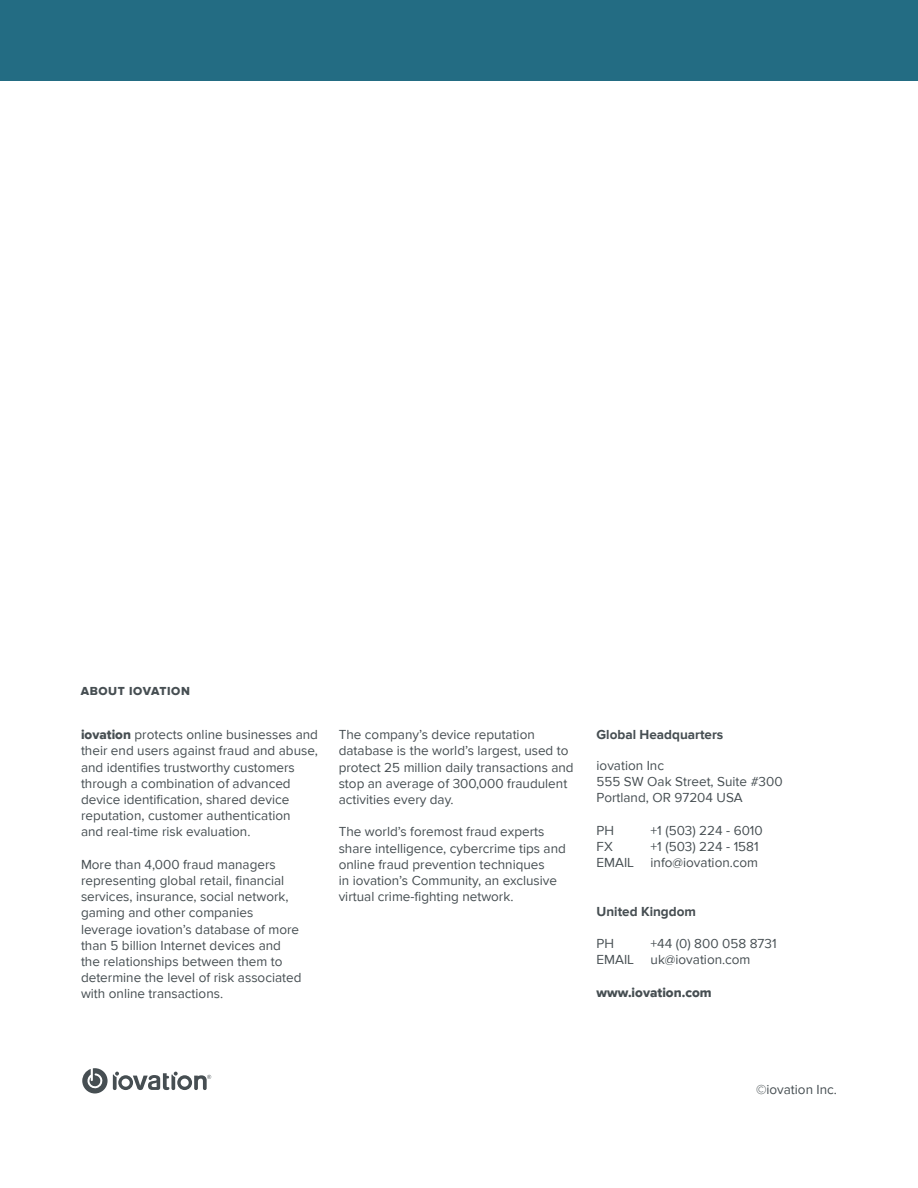
<style>
.page{position:relative;width:918px;height:1188px;background:#fff}
.page>*{position:absolute;margin:0;border:0;box-sizing:border-box;transform-origin:0 0}
.t1{font:13.5px/16.2px "Proxima Nova";color:#464e52}
.t2{font:700 13.5px "Proxima Nova";color:#464e52}
.t3{font:13.5px "Proxima Nova Extrabld";color:#464e52}
.t4{font:12px "Proxima Nova Extrabld";letter-spacing:.05em;color:#464e52}
.s1{font-family:"Proxima Nova Extrabld"}
</style>
<div class="page">
<div style="left:0;top:0;width:918px;height:81px;background:#236c83"></div>
<svg style="left:82px;top:1068px;width:129px;height:25px"></svg>
<p class="t4" style="left:81px;top:684px;width:111px">ABOUT IOVATION</p>
<p class="t1" style="left:81px;top:727px;width:239px"><span class="s1">iovation</span> protects online businesses and their end users against fraud and abuse, and identifies trustworthy customers through a combination of advanced device identification, shared device reputation, customer authentication<br>and real-time risk evaluation.</p>
<p class="t1" style="left:81px;top:856px;width:222px">More than 4,000 fraud managers representing global retail, financial services, insurance, social network, gaming and other companies leverage iovation’s database of more than 5 billion Internet devices and the relationships between them to determine the level of risk associated with online transactions.</p>
<p class="t1" style="left:339px;top:727px;width:237px">The company’s device reputation database is the world’s largest, used to protect 25 million daily transactions and stop an average of 300,000 fraudulent activities every day.</p>
<p class="t1" style="left:339px;top:824px;width:229px">The world’s foremost fraud experts share intelligence, cybercrime tips and online fraud prevention techniques<br>in iovation’s Community, an exclusive virtual crime-fighting network.</p>
<p class="t2" style="left:597px;top:727px;width:128px">Global Headquarters</p>
<p class="t1" style="left:597px;top:757px;width:69px">iovation Inc</p>
<p class="t1" style="left:597px;top:774px;width:188px">555 SW Oak Street, Suite #300</p>
<p class="t1" style="left:597px;top:790px;width:148px">Portland, OR 97204 USA</p>
<p class="t1" style="left:597px;top:822px;width:19px">PH</p>
<p class="t1" style="left:651px;top:822px;width:114px">+1 (503) 224 - 6010</p>
<p class="t1" style="left:597px;top:838px;width:18px">FX</p>
<p class="t1" style="left:651px;top:838px;width:110px">+1 (503) 224 - 1581</p>
<p class="t1" style="left:597px;top:855px;width:163px">EMAIL info@iovation.com</p>
<p class="t2" style="left:597px;top:903px;width:101px">United Kingdom</p>
<p class="t1" style="left:597px;top:936px;width:19px">PH</p>
<p class="t1" style="left:651px;top:936px;width:128px">+44 (0) 800 058 8731</p>
<p class="t1" style="left:597px;top:952px;width:155px">EMAIL uk@iovation.com</p>
<p class="t3" style="left:597px;top:984px;width:117px">www.iovation.com</p>
<p class="t1" style="left:756px;top:1081px;width:83px">©iovation Inc.</p>
</div>
